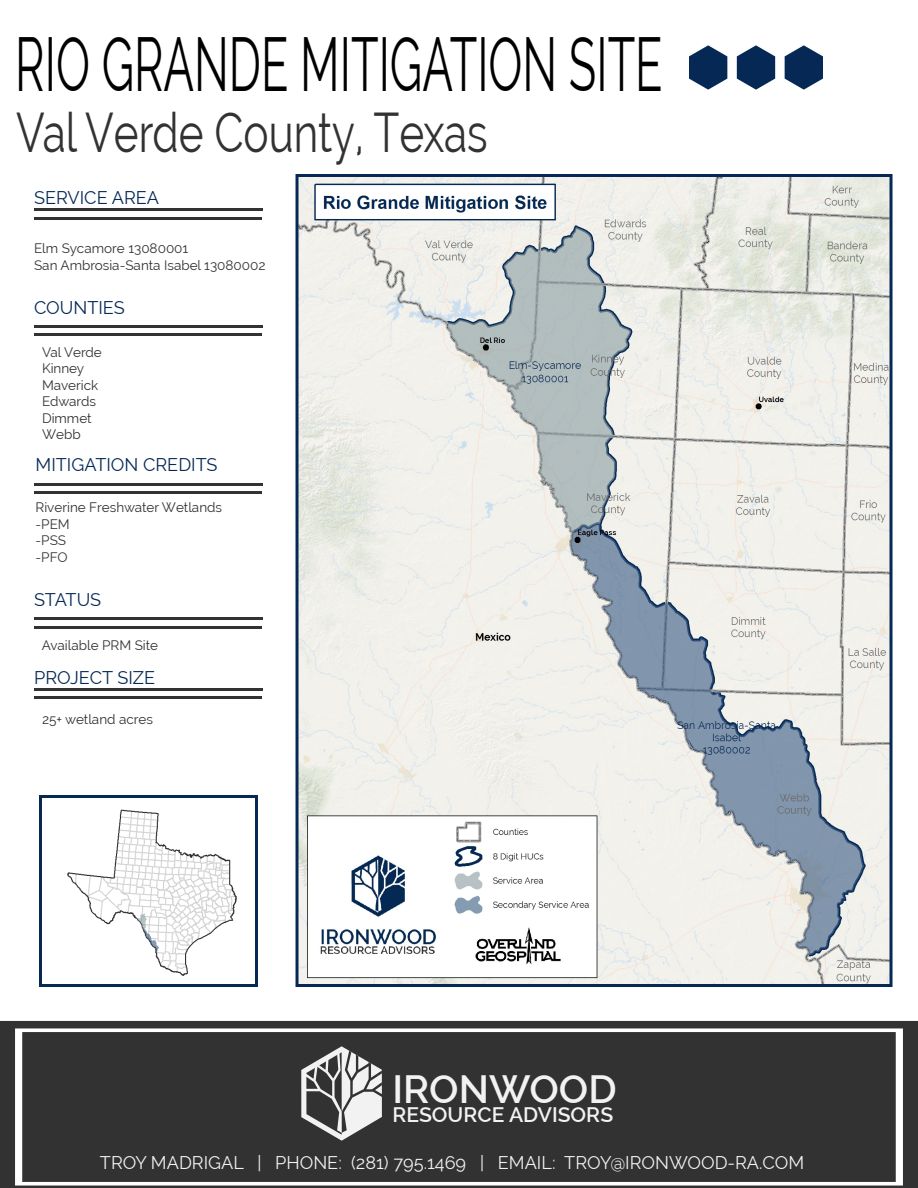
<style>
.page{position:relative;width:918px;height:1188px;background:#fff}
.page>*{position:absolute;margin:0;border:0;box-sizing:border-box;transform-origin:0 0}
.t1{font:75px "Raleway";color:#000;scale:.6 1}
.t2{font:54.9px "Raleway";color:#323232;scale:.77 1}
.t3{font:600 39.45px "Raleway";color:#f2f2f2}
.t4{font:600 21px "Raleway";color:#f2f2f2}
.t5{font:18px "Raleway";color:#f2f2f2}
.t6{font:18px "Raleway";color:#052954}
.t7{font:13.5px/16.5px "Raleway";color:#323232}
</style>
<div class="page">
<img style="left:300px;top:178px;width:589px;height:805px">
<img style="left:67px;top:809px;width:170px;height:167px">
<div style="left:296px;top:174px;width:597px;height:813px;border:3px solid #052954"></div>
<svg style="left:0;top:1021px;width:918px;height:167px;background:#3e3e3e"></svg>
<div style="left:39px;top:795px;width:219px;height:192px;border:3px solid #052954"></div>
<svg style="left:301px;top:1046px;width:81px;height:95px"></svg>
<svg style="left:689px;top:45px;width:38px;height:45px"></svg>
<svg style="left:737px;top:45px;width:38px;height:45px"></svg>
<svg style="left:785px;top:45px;width:38px;height:45px"></svg>
<hr style="left:35px;top:334px;width:227px;height:2px;background:#323232">
<hr style="left:34px;top:325px;width:229px;height:2px;background:#323232">
<hr style="left:35px;top:217px;width:227px;height:2px;background:#323232">
<hr style="left:34px;top:209px;width:229px;height:2px;background:#323232">
<hr style="left:35px;top:626px;width:227px;height:2px;background:#323232">
<hr style="left:34px;top:617px;width:229px;height:3px;background:#323232">
<hr style="left:34px;top:492px;width:227px;height:2px;background:#323232">
<hr style="left:34px;top:483px;width:229px;height:2px;background:#323232">
<hr style="left:35px;top:697px;width:227px;height:2px;background:#323232">
<hr style="left:35px;top:688px;width:228px;height:2px;background:#323232">
<h1 class="t1" style="left:15px;top:21px;width:1081px">RIO GRANDE MITIGATION SITE</h1>
<h2 class="t2" style="left:16px;top:101px;width:614px">Val Verde County, Texas</h2>
<h3 class="t6" style="left:34px;top:187px;width:127px">SERVICE AREA</h3>
<p class="t7" style="left:34px;top:240px;width:233px">Elm Sycamore 13080001<br>San Ambrosia-Santa Isabel 13080002</p>
<h3 class="t6" style="left:34px;top:297px;width:92px">COUNTIES</h3>
<p class="t7" style="left:42px;top:344px;width:61px">Val Verde<br>Kinney<br>Maverick<br>Edwards<br>Dimmet<br>Webb</p>
<h3 class="t6" style="left:36px;top:454px;width:184px">MITIGATION CREDITS</h3>
<p class="t7" style="left:36px;top:499px;width:188px">Riverine Freshwater Wetlands -PEM<br>-PSS<br>-PFO</p>
<h3 class="t6" style="left:34px;top:590px;width:69px">STATUS</h3>
<p class="t7" style="left:42px;top:637px;width:118px">Available PRM Site</p>
<h3 class="t6" style="left:34px;top:667px;width:122px">PROJECT SIZE</h3>
<p class="t7" style="left:42px;top:711px;width:113px">25+ wetland acres</p>
<h3 class="t3" style="left:392px;top:1066px;width:226px">IRONWOOD</h3>
<h3 class="t4" style="left:392px;top:1103px;width:222px">RESOURCE ADVISORS</h3>
<h3 class="t5" style="left:100px;top:1152px;width:706px">TROY MADRIGAL | PHONE: (281) 795.1469 | EMAIL: TROY@IRONWOOD-RA.COM</h3>
</div>
